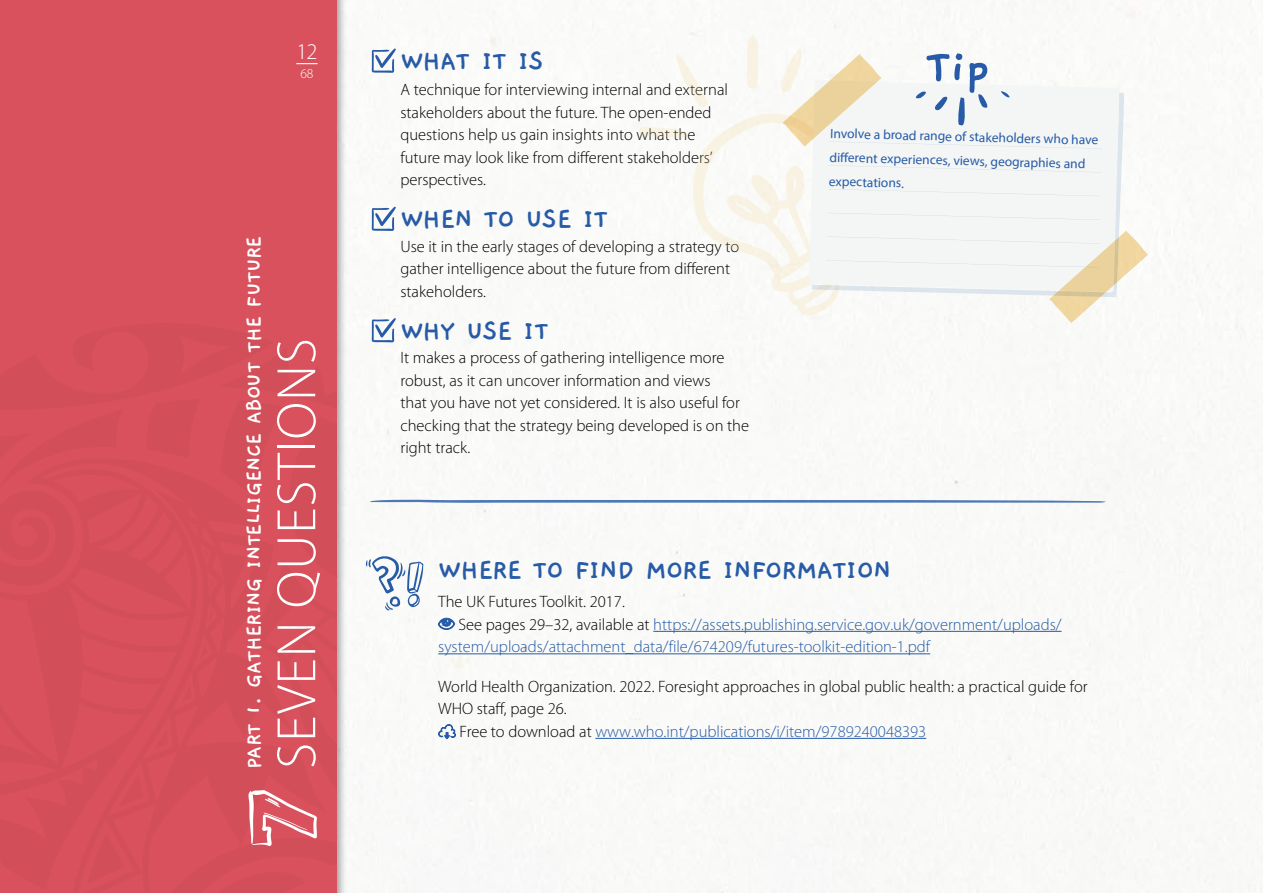
<style>
.page{position:relative;width:1263px;height:893px;background:#fff}
.page>*{position:absolute;margin:0;border:0;box-sizing:border-box;transform-origin:0 0}
.t1{font:300 55.8px "Myriad Pro";letter-spacing:.02em;color:#fff}
.t2{font:700 54px "Gaegu";color:#275ba7}
.t3{font:700 30px "Gaegu";letter-spacing:-.025em;color:#275ba7}
.t4{font:700 23.7px "Gaegu";letter-spacing:-.025em;color:#fff}
.t5{font:300 22.5px "Myriad Pro";color:#fff}
.t6{font:300 16.5px/22.5px "Myriad Pro";color:#000}
.t7{font:300 16.5px "Myriad Pro";color:#275ba7}
.t8{font:13.5px/24.5px "Myriad Pro";color:#275ba7}
.t9{font:300 13.5px "Myriad Pro";color:#fff}
.s1{color:#000}
</style>
<div class="page">
<svg style="left:371px;top:48px;width:25px;height:25px"></svg>
<svg style="left:371px;top:206px;width:25px;height:25px"></svg>
<svg style="left:371px;top:318px;width:25px;height:24px"></svg>
<svg style="left:366px;top:556px;width:57px;height:54px"></svg>
<hr style="left:653px;top:631px;width:408px;height:1px;background:#275ba7">
<hr style="left:438px;top:654px;width:492px;height:1px;background:#275ba7">
<hr style="left:595px;top:738px;width:331px;height:1px;background:#275ba7">
<svg style="left:438px;top:618px;width:17px;height:12px"></svg>
<svg style="left:438px;top:723px;width:19px;height:22px"></svg>
<svg style="left:639px;top:35px;width:509px;height:288px"></svg>
<svg style="left:370px;top:499px;width:736px;height:4px"></svg>
<div style="left:0;top:0;width:348px;height:893px;background:#000;opacity:.4"></div>
<div style="left:0;top:0;width:336px;height:893px;background:#d8515c"></div>
<svg style="left:296px;top:63px;width:22px;height:1px"></svg>
<svg style="left:248px;top:790px;width:69px;height:56px"></svg>
<h3 class="t5" style="left:296px;top:40px;width:23px">12</h3>
<p class="t9" style="left:300px;top:66px;width:15px">68</p>
<h3 class="t4" style="left:242px;top:769px;width:535px;rotate:-90deg">PART 1. GATHERING INTELLIGENCE ABOUT THE FUTURE</h3>
<h1 class="t1" style="left:266px;top:769px;width:432px;rotate:-90deg">SEVEN QUESTIONS</h1>
<h3 class="t3" style="left:400px;top:46px;width:145px">WHAT IT IS</h3>
<p class="t6" style="left:400px;top:79px;width:329px">A technique for interviewing internal and external stakeholders about the future. The open-ended questions help us gain insights into what the future may look like from different stakeholders’ perspectives.</p>
<h3 class="t3" style="left:400px;top:205px;width:209px">WHEN TO USE IT</h3>
<p class="t6" style="left:400px;top:235px;width:340px">Use it in the early stages of developing a strategy to gather intelligence about the future from different stakeholders.</p>
<h3 class="t3" style="left:400px;top:316px;width:150px">WHY USE IT</h3>
<p class="t6" style="left:400px;top:347px;width:350px">It makes a process of gathering intelligence more robust, as it can uncover information and views<br>that you have not yet considered. It is also useful for checking that the strategy being developed is on the right track.</p>
<h2 class="t2" style="left:925px;top:40px;width:67px">Tip</h2>
<p class="t8" style="left:831px;top:120px;width:270px;rotate:2deg">Involve a broad range of stakeholders who have diff erent experiences, views, geographies and expectations.</p>
<h3 class="t3" style="left:438px;top:555px;width:455px">WHERE TO FIND MORE INFORMATION</h3>
<p class="t6" style="left:438px;top:591px;width:188px">The UK Futures Toolkit. 2017.</p>
<p class="t7" style="left:458px;top:615px;width:605px"><span class="s1">See pages 29–32, available at</span> https://assets.publishing.service.gov.uk/government/uploads/</p>
<p class="t7" style="left:438px;top:638px;width:493px">system/uploads/attachment_data/file/674209/futures-toolkit-edition-1.pdf</p>
<p class="t6" style="left:438px;top:675px;width:651px">World Health Organization. 2022. Foresight approaches in global public health: a practical guide for</p>
<p class="t6" style="left:438px;top:698px;width:130px">WHO staff, page 26.</p>
<p class="t7" style="left:459px;top:722px;width:468px"><span class="s1">Free to download at</span> www.who.int/publications/i/item/9789240048393</p>
</div>
